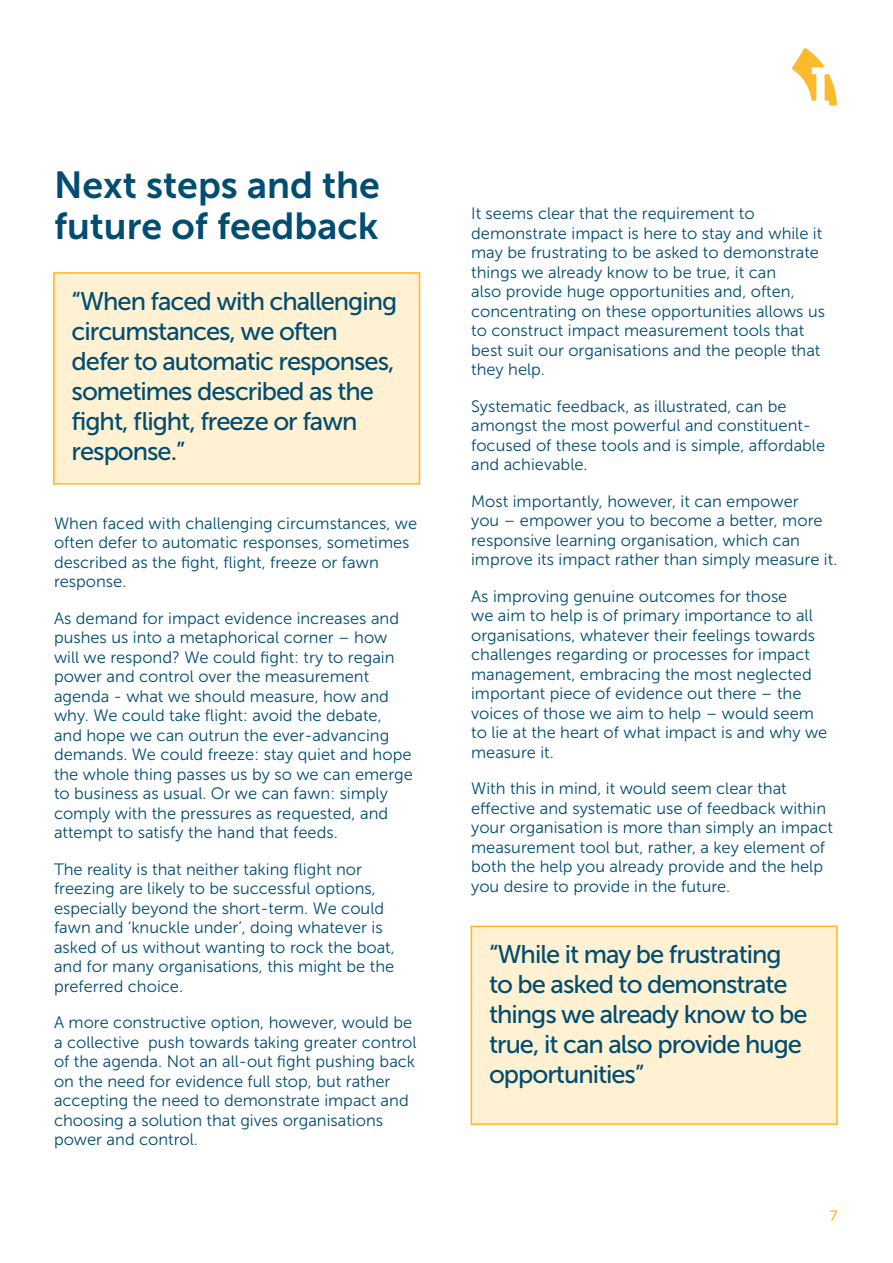
<style>
.page{position:relative;width:893px;height:1263px;background:#fff}
.page>*{position:absolute;margin:0;border:0;box-sizing:border-box;transform-origin:0 0}
.t1{font:37.5px/40.5px "Museo Sans 700";color:#004d71}
.t2{font:25.5px/30px "Museo Sans 500";letter-spacing:-.04em;color:#004d71}
.t3{font:16.5px/19.5px "Museo Sans 300";color:#004d71}
.t4{font:15px "Museo Sans 500";color:#ffb819}
</style>
<div class="page">
<svg style="left:792px;top:48px;width:45px;height:57px"></svg>
<div style="left:54px;top:273px;width:365px;height:211px;background:#fff1d1"></div>
<div style="left:53px;top:272px;width:367px;height:213px;border:2px solid #ffb819"></div>
<div style="left:471px;top:926px;width:366px;height:198px;background:#fff1d1"></div>
<div style="left:471px;top:926px;width:367px;height:199px;border:2px solid #ffb819"></div>
<h1 class="t1" style="left:54px;top:165px;width:327px">Next steps and the future of feedback</h1>
<h2 class="t2" style="left:72px;top:286px;width:327px">“When faced with challenging circumstances, we often defer to automatic responses, sometimes described as the fight, flight, freeze or fawn response.”</h2>
<p class="t3" style="left:54px;top:513px;width:365px">When faced with challenging circumstances, we often defer to automatic responses, sometimes described as the fight, flight, freeze or fawn response.</p>
<p class="t3" style="left:54px;top:608px;width:360px">As demand for impact evidence increases and pushes us into a metaphorical corner – how will we respond? We could fight: try to regain power and control over the measurement agenda - what we should measure, how and why. We could take flight: avoid the debate, and hope we can outrun the ever-advancing demands. We could freeze: stay quiet and hope the whole thing passes us by so we can emerge to business as usual. Or we can fawn: simply comply with the pressures as requested, and attempt to satisfy the hand that feeds.</p>
<p class="t3" style="left:54px;top:859px;width:342px">The reality is that neither taking flight nor freezing are likely to be successful options, especially beyond the short-term. We could fawn and ‘knuckle under’, doing whatever is asked of us without wanting to rock the boat, and for many organisations, this might be the preferred choice.</p>
<p class="t3" style="left:54px;top:1013px;width:364px">A more constructive option, however, would be a collective push towards taking greater control of the agenda. Not an all-out fight pushing back on the need for evidence full stop, but rather accepting the need to demonstrate impact and choosing a solution that gives organisations power and control.</p>
<p class="t3" style="left:471px;top:204px;width:355px">It seems clear that the requirement to demonstrate impact is here to stay and while it may be frustrating to be asked to demonstrate things we already know to be true, it can<br>also provide huge opportunities and, often, concentrating on these opportunities allows us to construct impact measurement tools that best suit our organisations and the people that they help.</p>
<p class="t3" style="left:471px;top:396px;width:355px">Systematic feedback, as illustrated, can be amongst the most powerful and constituent&shy;focused of these tools and is simple, affordable and achievable.</p>
<p class="t3" style="left:471px;top:491px;width:368px">Most importantly, however, it can empower<br>you – empower you to become a better, more responsive learning organisation, which can improve its impact rather than simply measure it.</p>
<p class="t3" style="left:471px;top:586px;width:358px">As improving genuine outcomes for those<br>we aim to help is of primary importance to all organisations, whatever their feelings towards challenges regarding or processes for impact management, embracing the most neglected important piece of evidence out there – the voices of those we aim to help – would seem to lie at the heart of what impact is and why we measure it.</p>
<p class="t3" style="left:471px;top:779px;width:363px">With this in mind, it would seem clear that effective and systematic use of feedback within your organisation is more than simply an impact measurement tool but, rather, a key element of both the help you already provide and the help you desire to provide in the future.</p>
<h2 class="t2" style="left:489px;top:939px;width:320px">“While it may be frustrating to be asked to demonstrate things we already know to be true, it can also provide huge opportunities”</h2>
<p class="t4" style="left:830px;top:1208px;width:9px">7</p>
</div>
